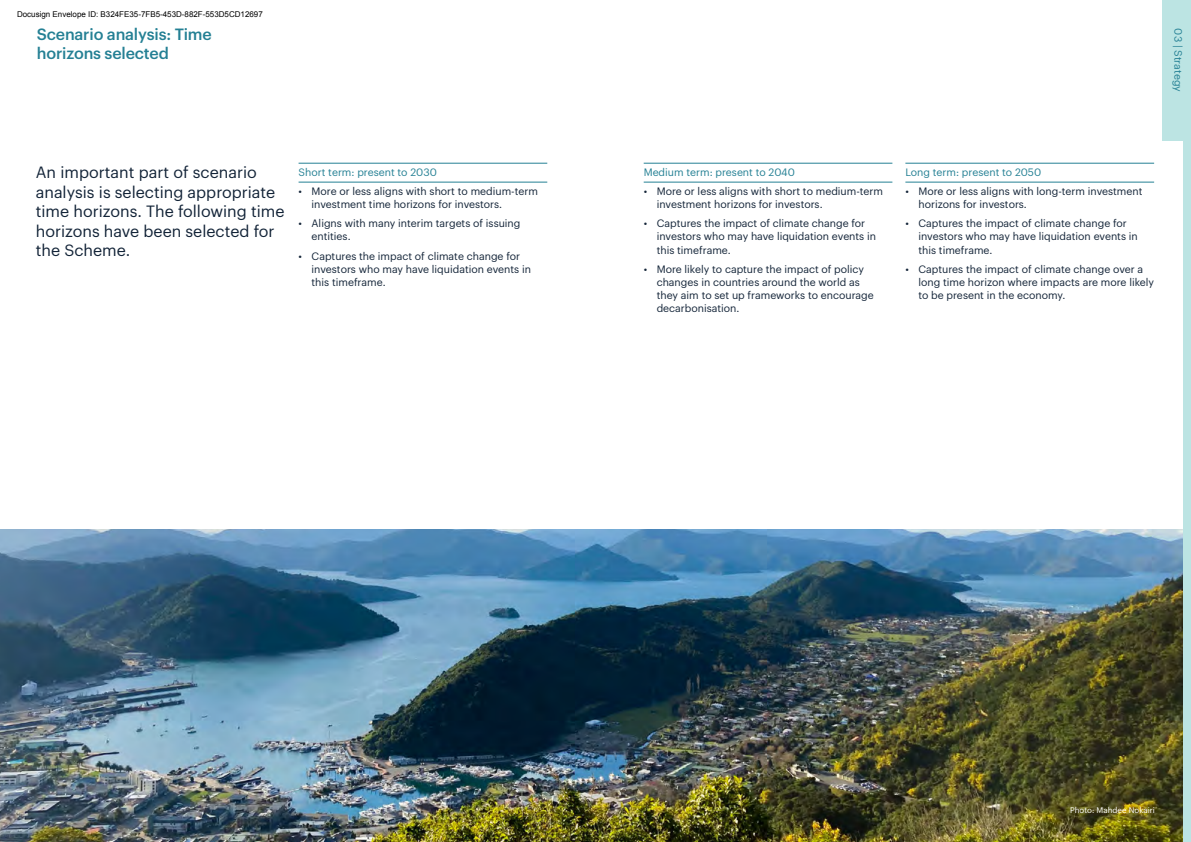
<style>
.page{position:relative;width:1191px;height:842px;background:#fff}
.page>*{position:absolute;margin:0;border:0;box-sizing:border-box;transform-origin:0 0}
.t1{font:16px/19.5px "Graphik";color:#132438}
.t2{font:500 16px/19.5px "Graphik";letter-spacing:-.01em;color:#248094}
.t3{font:10.5px/13px "Graphik";color:#132438}
.t4{font:10.5px "Graphik";color:#248094}
.t5{font:8px "Arial";color:#000}
.t6{font:8px "Graphik";color:#fff}
</style>
<div class="page">
<img style="left:0;top:530px;width:1183px;height:312px">
<hr style="left:298px;top:163px;width:249px;height:1px;background:#248094">
<hr style="left:298px;top:182px;width:249px;height:1px;background:#248094">
<hr style="left:643px;top:163px;width:249px;height:1px;background:#248094">
<hr style="left:643px;top:182px;width:249px;height:1px;background:#248094">
<hr style="left:905px;top:163px;width:249px;height:1px;background:#248094">
<hr style="left:905px;top:182px;width:249px;height:1px;background:#248094">
<div style="left:1183px;top:0;width:8px;height:842px;background:#bce4e3"></div>
<div style="left:1162px;top:0;width:29px;height:141px;background:#bce4e3"></div>
<p class="t5" style="left:17px;top:10px;width:247px">Docusign Envelope ID: B324FE35-7FB5-453D-882F-553D5CD12697</p>
<h1 class="t2" style="left:37px;top:23px;width:176px">Scenario analysis: Time horizons selected</h1>
<h1 class="t1" style="left:36px;top:161px;width:250px">An important part of scenario analysis is selecting appropriate time horizons. The following time horizons have been selected for the Scheme.</h1>
<p class="t4" style="left:298px;top:165px;width:140px">Short term: present to 2030</p>
<p class="t3" style="left:311px;top:184px;width:228px;text-indent:-13px">• More or less aligns with short to medium-term investment time horizons for investors.</p>
<p class="t3" style="left:311px;top:216px;width:210px;text-indent:-13px">• Aligns with many interim targets of issuing entities.</p>
<p class="t3" style="left:311px;top:249px;width:221px;text-indent:-13px">• Captures the impact of climate change for investors who may have liquidation events in this timeframe.</p>
<p class="t4" style="left:1186px;top:28px;width:65px;rotate:90deg">03 | Strategy</p>
<p class="t4" style="left:643px;top:165px;width:153px">Medium term: present to 2040</p>
<p class="t3" style="left:656px;top:184px;width:228px;text-indent:-13px">• More or less aligns with short to medium-term investment horizons for investors.</p>
<p class="t3" style="left:656px;top:216px;width:221px;text-indent:-13px">• Captures the impact of climate change for investors who may have liquidation events in this timeframe.</p>
<p class="t3" style="left:656px;top:262px;width:219px;text-indent:-13px">• More likely to capture the impact of policy changes in countries around the world as they aim to set up frameworks to encourage decarbonisation.</p>
<p class="t4" style="left:905px;top:165px;width:137px">Long term: present to 2050</p>
<p class="t3" style="left:918px;top:184px;width:226px;text-indent:-13px">• More or less aligns with long-term investment horizons for investors.</p>
<p class="t3" style="left:918px;top:216px;width:221px;text-indent:-13px">• Captures the impact of climate change for investors who may have liquidation events in this timeframe.</p>
<p class="t3" style="left:918px;top:262px;width:237px;text-indent:-13px">• Captures the impact of climate change over a long time horizon where impacts are more likely to be present in the economy.</p>
<p class="t6" style="left:1070px;top:804px;width:86px">Photo: Mahdee Nokairi</p>
</div>
